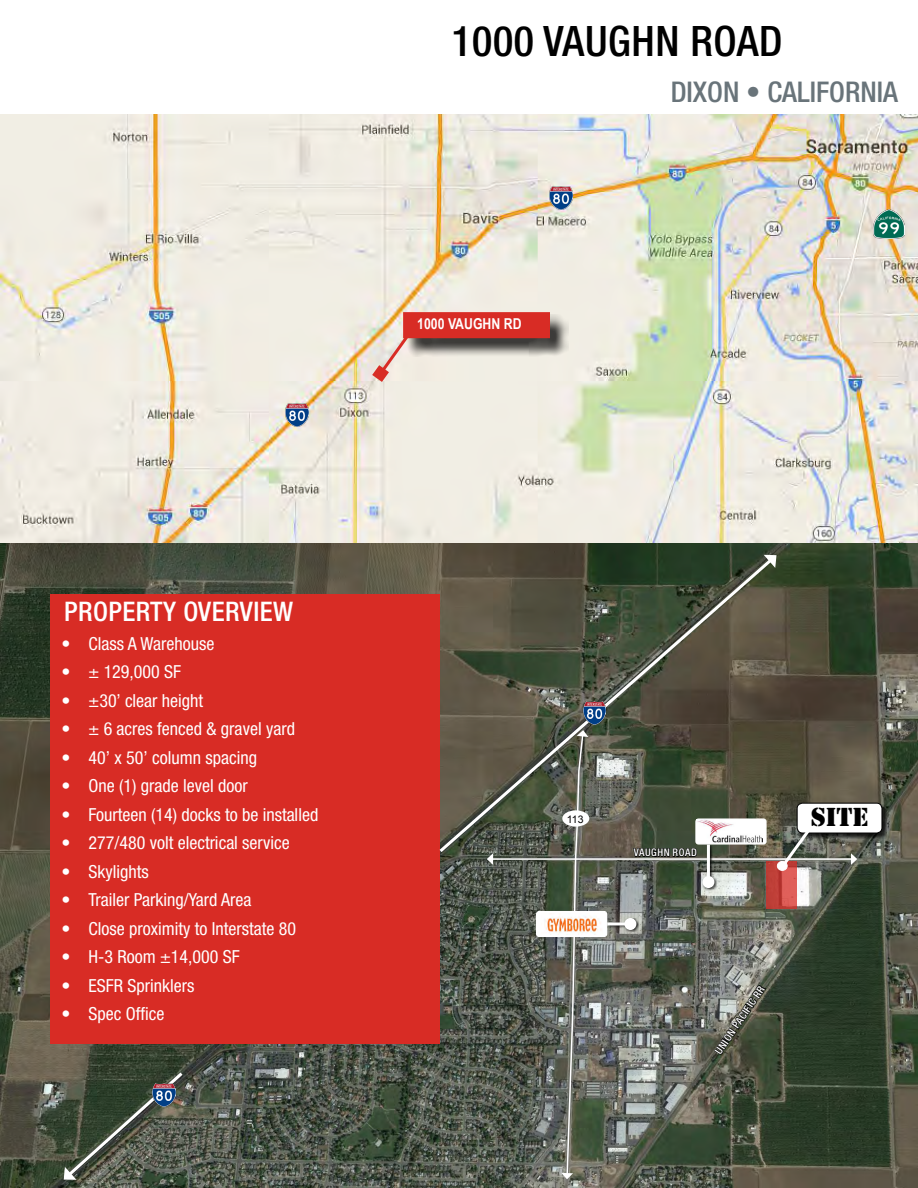
<style>
.page{position:relative;width:918px;height:1188px;background:#fff}
.page>*{position:absolute;margin:0;border:0;box-sizing:border-box;transform-origin:0 0}
.t1{font:500 condensed 42px "Helvetica Neue";letter-spacing:.015em;color:#000}
.t2{font:500 condensed 28.5px "Helvetica Neue";color:#69747a}
.t3{font:500 condensed 27px "Helvetica Neue";letter-spacing:.015em;color:#fff}
.t4{font:27px "Stencil";color:#000}
.t5{font:condensed 18px "Helvetica Neue";color:#fff}
.t6{font:700 15px "Arial Narrow";color:#fff}
.t7{font:500 condensed 10.5px "Helvetica Neue";letter-spacing:.05em;color:#fff}
.t8{font:10.5px "Arial";color:#000}
</style>
<div class="page">
<img style="left:0;top:542px;width:918px;height:646px">
<div style="left:50px;top:594px;width:390px;height:449px;background:#d82c25"></div>
<svg style="left:632px;top:855px;width:66px;height:12px"></svg>
<svg style="left:767px;top:861px;width:30px;height:48px"></svg>
<hr style="left:492px;top:858px;width:360px;height:2px;background:#fff">
<svg style="left:851px;top:853px;width:6px;height:12px"></svg>
<svg style="left:487px;top:855px;width:6px;height:10px"></svg>
<img style="left:0;top:114px;width:918px;height:428px">
<img style="left:873px;top:210px;width:31px;height:29px">
<svg style="left:561px;top:855px;width:27px;height:324px;background:#6b7066"></svg>
<div style="left:608px;top:918px;width:30px;height:14px;background:#000;opacity:.75"></div>
<svg style="left:607px;top:922px;width:17px;height:4px"></svg>
<div style="left:624px;top:918px;width:12px;height:12px;background:#fff;border-radius:50%"></div>
<div style="left:537px;top:912px;width:70px;height:24px;background:#fff;border-radius:3px"></div>
<div style="left:536px;top:911px;width:71px;height:26px;border:1px solid #fff;border-radius:3px"></div>
<img style="left:544px;top:916px;width:57px;height:19px">
<div style="left:702px;top:844px;width:15px;height:47px;background:#000;opacity:.75"></div>
<hr style="left:707px;top:845px;width:3px;height:37px;background:#fff">
<div style="left:702px;top:876px;width:12px;height:12px;background:#fff;border-radius:50%"></div>
<svg style="left:64px;top:1069px;width:122px;height:111px;background:#4d5647"></svg>
<svg style="left:436px;top:555px;width:340px;height:300px;background:#575646"></svg>
<svg style="left:764px;top:555px;width:13px;height:13px"></svg>
<img style="left:583px;top:701px;width:23px;height:23px">
<img style="left:286px;top:404px;width:22px;height:23px">
<img style="left:550px;top:187px;width:23px;height:23px">
<div style="left:562px;top:810px;width:27px;height:17px;background:#fff;border-radius:50%"></div>
<img style="left:152px;top:1083px;width:23px;height:23px">
<svg style="left:713px;top:984px;width:56px;height:72px;background:#5b5f54"></svg>
<div style="left:798px;top:804px;width:89px;height:34px;background:#000;opacity:.75"></div>
<div style="left:797px;top:803px;width:85px;height:30px;background:#fff;border-radius:5px"></div>
<div style="left:797px;top:803px;width:85px;height:30px;border:1px solid #000;border-radius:5px"></div>
<svg style="left:779px;top:822px;width:37px;height:47px"></svg>
<div style="left:777px;top:861px;width:10px;height:9px;background:#fff;border-radius:50%"></div>
<div style="left:777px;top:861px;width:10px;height:10px;border:1px solid #fff;border-radius:50%"></div>
<div style="left:405px;top:315px;width:164px;height:42px;background:#000;opacity:.75"></div>
<div style="left:403px;top:312px;width:147px;height:26px;background:#d82c25;border:3px solid #d82c25"></div>
<svg style="left:372px;top:325px;width:45px;height:57px;background:#e6c3b6"></svg>
<h1 class="t1" style="left:451px;top:16px;width:333px">1000 VAUGHN ROAD</h1>
<p class="t6" style="left:417px;top:312px;width:106px">1000 VAUGHN RD</p>
<h2 class="t2" style="left:671px;top:75px;width:229px">DIXON • CALIFORNIA</h2>
<h3 class="t3" style="left:64px;top:595px;width:230px">PROPERTY OVERVIEW</h3>
<p class="t5" style="left:62px;top:633px;width:154px">• Class A Warehouse</p>
<p class="t5" style="left:62px;top:661px;width:121px">• ± 129,000 SF</p>
<p class="t5" style="left:62px;top:690px;width:143px">• ±30’ clear height</p>
<p class="t5" style="left:62px;top:718px;width:235px">• ± 6 acres fenced &amp; gravel yard</p>
<p class="t5" style="left:62px;top:747px;width:197px">• 40’ x 50’ column spacing</p>
<p class="t5" style="left:62px;top:775px;width:188px">• One (1) grade level door</p>
<p class="t5" style="left:62px;top:804px;width:258px">• Fourteen (14) docks to be installed</p>
<p class="t5" style="left:62px;top:832px;width:230px">• 277/480 volt electrical service</p>
<p class="t5" style="left:62px;top:861px;width:89px">• Skylights</p>
<p class="t5" style="left:62px;top:889px;width:191px">• Trailer Parking/Yard Area</p>
<p class="t5" style="left:62px;top:918px;width:236px">• Close proximity to Interstate 80</p>
<p class="t5" style="left:62px;top:946px;width:180px">• H-3 Room ±14,000 SF</p>
<p class="t5" style="left:62px;top:975px;width:134px">• ESFR Sprinklers</p>
<p class="t5" style="left:62px;top:1003px;width:104px">• Spec Office</p>
<p class="t8" style="left:567px;top:812px;width:18px">113</p>
<p class="t7" style="left:634px;top:846px;width:65px">VAUGHN ROAD</p>
<h3 class="t4" style="left:811px;top:802px;width:59px">SITE</h3>
<p class="t7" style="left:712px;top:1050px;width:81px;rotate:-56deg">UNION PACIFIC RR</p>
</div>
